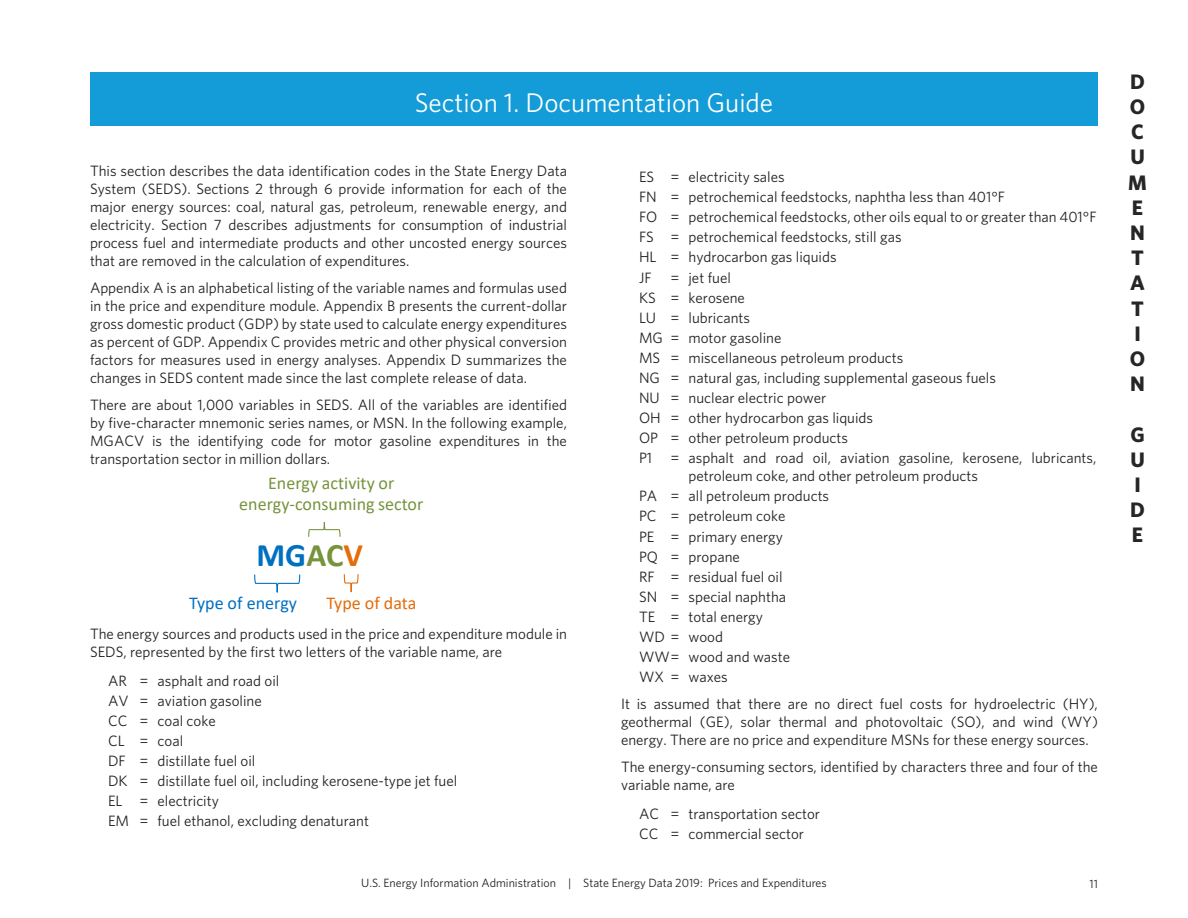
<style>
.page{position:relative;width:1188px;height:918px;background:#fff}
.page>*{position:absolute;margin:0;border:0;box-sizing:border-box;transform-origin:0 0}
.t1{font:700 33px "Calibri";color:#0070c0}
.t2{font:27px "Whitney";color:#fff}
.t3{font:700 21px/25.2px "Whitney";color:#252726}
.t4{font:18px/21.6px "Calibri";color:#77933c;text-align:center}
.t5{font:18px "Calibri";color:#0070c0}
.t6{font:18px "Calibri";letter-spacing:-.005em;color:#e46c0a}
.t7{font:15px/18px "Whitney";color:#231f20;text-align:justify}
.t8{font:12px "Whitney";color:#231f20}
.t9{font:12px "Whitney";color:#231f20}
.s1{color:#77933c}
.s2{color:#e46c0a}
</style>
<div class="page">
<div style="left:90px;top:72px;width:1008px;height:54px;background:#139cd8"></div>
<svg style="left:254px;top:574px;width:47px;height:19px"></svg>
<svg style="left:343px;top:574px;width:16px;height:19px"></svg>
<svg style="left:308px;top:522px;width:33px;height:15px"></svg>
<p class="t2" style="left:415px;top:86px;width:360px">Section 1. Documentation Guide</p>
<p class="t7" style="left:90px;top:162px;width:479px">This section describes the data identification codes in the State Energy Data System (SEDS). Sections 2 through 6 provide information for each of the major energy sources: coal, natural gas, petroleum, renewable energy, and electricity. Section 7 describes adjustments for consumption of industrial process fuel and intermediate products and other uncosted energy sources that are removed in the calculation of expenditures.</p>
<p class="t7" style="left:90px;top:279px;width:479px">Appendix A is an alphabetical listing of the variable names and formulas used in the price and expenditure module. Appendix B presents the current-dollar gross domestic product (GDP) by state used to calculate energy expenditures as percent of GDP. Appendix C provides metric and other physical conversion factors for measures used in energy analyses. Appendix D summarizes the changes in SEDS content made since the last complete release of data.</p>
<p class="t7" style="left:90px;top:396px;width:479px">There are about 1,000 variables in SEDS. All of the variables are identified by five-character mnemonic series names, or MSN. In the following example, MGACV is the identifying code for motor gasoline expenditures in the transportation sector in million dollars.</p>
<p class="t4" style="left:239px;top:471px;width:186px">Energy activity or energy-consuming sector</p>
<p class="t1" style="left:256px;top:531px;width:108px">MG<span class="s1">AC</span><span class="s2">V</span></p>
<p class="t5" style="left:189px;top:590px;width:109px">Type of energy</p>
<p class="t6" style="left:326px;top:590px;width:92px">Type of data</p>
<p class="t7" style="left:90px;top:624px;width:479px">The energy sources and products used in the price and expenditure module in<br>SEDS, represented by the first two letters of the variable name, are</p>
<p class="t7" style="left:108px;top:671px;width:20px">AR</p>
<p class="t7" style="left:140px;top:671px;width:11px">=</p>
<p class="t7" style="left:158px;top:671px;width:123px">asphalt and road oil</p>
<p class="t7" style="left:108px;top:691px;width:22px">AV</p>
<p class="t7" style="left:140px;top:691px;width:11px">=</p>
<p class="t7" style="left:158px;top:691px;width:106px">aviation gasoline</p>
<p class="t7" style="left:108px;top:712px;width:21px">CC</p>
<p class="t7" style="left:140px;top:712px;width:11px">=</p>
<p class="t7" style="left:158px;top:712px;width:60px">coal coke</p>
<p class="t7" style="left:108px;top:732px;width:18px">CL</p>
<p class="t7" style="left:140px;top:732px;width:11px">=</p>
<p class="t7" style="left:158px;top:732px;width:27px">coal</p>
<p class="t7" style="left:108px;top:752px;width:19px">DF</p>
<p class="t7" style="left:140px;top:752px;width:11px">=</p>
<p class="t7" style="left:158px;top:752px;width:99px">distillate fuel oil</p>
<p class="t7" style="left:108px;top:772px;width:21px">DK</p>
<p class="t7" style="left:140px;top:772px;width:11px">=</p>
<p class="t7" style="left:158px;top:772px;width:301px">distillate fuel oil, including kerosene-type jet fuel</p>
<p class="t7" style="left:108px;top:792px;width:16px">EL</p>
<p class="t7" style="left:140px;top:792px;width:11px">=</p>
<p class="t7" style="left:158px;top:792px;width:63px">electricity</p>
<p class="t7" style="left:108px;top:812px;width:23px">EM</p>
<p class="t7" style="left:140px;top:812px;width:11px">=</p>
<p class="t7" style="left:158px;top:812px;width:213px">fuel ethanol, excluding denaturant</p>
<p class="t7" style="left:639px;top:168px;width:17px">ES</p>
<p class="t7" style="left:670px;top:168px;width:11px">=</p>
<p class="t7" style="left:688px;top:168px;width:98px">electricity sales</p>
<p class="t7" style="left:639px;top:188px;width:19px">FN</p>
<p class="t7" style="left:670px;top:188px;width:11px">=</p>
<p class="t7" style="left:688px;top:188px;width:318px">petrochemical feedstocks, naphtha less than 401°F</p>
<p class="t7" style="left:639px;top:208px;width:20px">FO</p>
<p class="t7" style="left:670px;top:208px;width:11px">=</p>
<p class="t7" style="left:688px;top:208px;width:409px">petrochemical feedstocks, other oils equal to or greater than 401°F</p>
<p class="t7" style="left:639px;top:228px;width:16px">FS</p>
<p class="t7" style="left:670px;top:228px;width:11px">=</p>
<p class="t7" style="left:688px;top:228px;width:215px">petrochemical feedstocks, still gas</p>
<p class="t7" style="left:639px;top:248px;width:19px">HL</p>
<p class="t7" style="left:670px;top:248px;width:11px">=</p>
<p class="t7" style="left:688px;top:248px;width:150px">hydrocarbon gas liquids</p>
<p class="t7" style="left:639px;top:268px;width:14px">JF</p>
<p class="t7" style="left:670px;top:268px;width:11px">=</p>
<p class="t7" style="left:688px;top:268px;width:44px">jet fuel</p>
<p class="t7" style="left:639px;top:288px;width:18px">KS</p>
<p class="t7" style="left:670px;top:288px;width:11px">=</p>
<p class="t7" style="left:688px;top:288px;width:58px">kerosene</p>
<p class="t7" style="left:639px;top:308px;width:19px">LU</p>
<p class="t7" style="left:670px;top:308px;width:11px">=</p>
<p class="t7" style="left:688px;top:308px;width:63px">lubricants</p>
<p class="t7" style="left:639px;top:328px;width:26px">MG</p>
<p class="t7" style="left:670px;top:328px;width:11px">=</p>
<p class="t7" style="left:688px;top:328px;width:94px">motor gasoline</p>
<p class="t7" style="left:639px;top:348px;width:23px">MS</p>
<p class="t7" style="left:670px;top:348px;width:11px">=</p>
<p class="t7" style="left:688px;top:348px;width:216px">miscellaneous petroleum products</p>
<p class="t7" style="left:639px;top:368px;width:22px">NG</p>
<p class="t7" style="left:670px;top:368px;width:11px">=</p>
<p class="t7" style="left:688px;top:368px;width:309px">natural gas, including supplemental gaseous fuels</p>
<p class="t7" style="left:639px;top:388px;width:22px">NU</p>
<p class="t7" style="left:670px;top:388px;width:11px">=</p>
<p class="t7" style="left:688px;top:388px;width:139px">nuclear electric power</p>
<p class="t7" style="left:639px;top:409px;width:23px">OH</p>
<p class="t7" style="left:670px;top:409px;width:11px">=</p>
<p class="t7" style="left:688px;top:409px;width:186px">other hydrocarbon gas liquids</p>
<p class="t7" style="left:639px;top:429px;width:21px">OP</p>
<p class="t7" style="left:670px;top:429px;width:11px">=</p>
<p class="t7" style="left:688px;top:429px;width:161px">other petroleum products</p>
<p class="t7" style="left:639px;top:449px;width:15px">P1</p>
<p class="t7" style="left:670px;top:449px;width:11px">=</p>
<p class="t7" style="left:688px;top:449px;width:409px">asphalt and road oil, aviation gasoline, kerosene, lubricants, petroleum coke, and other petroleum products</p>
<p class="t7" style="left:639px;top:487px;width:20px">PA</p>
<p class="t7" style="left:670px;top:487px;width:11px">=</p>
<p class="t7" style="left:688px;top:487px;width:142px">all petroleum products</p>
<p class="t7" style="left:639px;top:507px;width:19px">PC</p>
<p class="t7" style="left:670px;top:507px;width:11px">=</p>
<p class="t7" style="left:688px;top:507px;width:98px">petroleum coke</p>
<p class="t7" style="left:639px;top:527px;width:17px">PE</p>
<p class="t7" style="left:670px;top:527px;width:11px">=</p>
<p class="t7" style="left:688px;top:527px;width:96px">primary energy</p>
<p class="t7" style="left:639px;top:547px;width:21px">PQ</p>
<p class="t7" style="left:670px;top:547px;width:11px">=</p>
<p class="t7" style="left:688px;top:547px;width:53px">propane</p>
<p class="t7" style="left:639px;top:567px;width:17px">RF</p>
<p class="t7" style="left:670px;top:567px;width:11px">=</p>
<p class="t7" style="left:688px;top:567px;width:96px">residual fuel oil</p>
<p class="t7" style="left:639px;top:587px;width:20px">SN</p>
<p class="t7" style="left:670px;top:587px;width:11px">=</p>
<p class="t7" style="left:688px;top:587px;width:99px">special naphtha</p>
<p class="t7" style="left:639px;top:607px;width:18px">TE</p>
<p class="t7" style="left:670px;top:607px;width:11px">=</p>
<p class="t7" style="left:688px;top:607px;width:76px">total energy</p>
<p class="t7" style="left:639px;top:627px;width:42px">WD =</p>
<p class="t7" style="left:688px;top:627px;width:36px">wood</p>
<p class="t7" style="left:639px;top:647px;width:42px">WW=</p>
<p class="t7" style="left:688px;top:647px;width:103px">wood and waste</p>
<p class="t7" style="left:639px;top:668px;width:42px">WX =</p>
<p class="t7" style="left:688px;top:668px;width:41px">waxes</p>
<p class="t7" style="left:621px;top:695px;width:478px">It is assumed that there are no direct fuel costs for hydroelectric (HY), geothermal (GE), solar thermal and photovoltaic (SO), and wind (WY) energy. There are no price and expenditure MSNs for these energy sources.</p>
<p class="t7" style="left:621px;top:758px;width:478px">The energy-consuming sectors, identified by characters three and four of the variable name, are</p>
<p class="t7" style="left:639px;top:805px;width:22px">AC</p>
<p class="t7" style="left:670px;top:805px;width:11px">=</p>
<p class="t7" style="left:688px;top:805px;width:133px">transportation sector</p>
<p class="t7" style="left:639px;top:825px;width:21px">CC</p>
<p class="t7" style="left:670px;top:825px;width:11px">=</p>
<p class="t7" style="left:688px;top:825px;width:117px">commercial sector</p>
<p class="t8" style="left:361px;top:875px;width:467px">U.S. Energy Information Administration | State Energy Data 2019: Prices and Expenditures</p>
<p class="t9" style="left:1089px;top:877px;width:10px">11</p>
<p class="t3" style="left:1128px;top:68px;width:20px">D<br>O<br>C<br>U<br>M<br>E<br>N<br>T<br>A<br>T<br>I<br>O<br>N</p>
<p class="t3" style="left:1130px;top:421px;width:16px">G<br>U<br>I<br>D<br>E</p>
</div>
